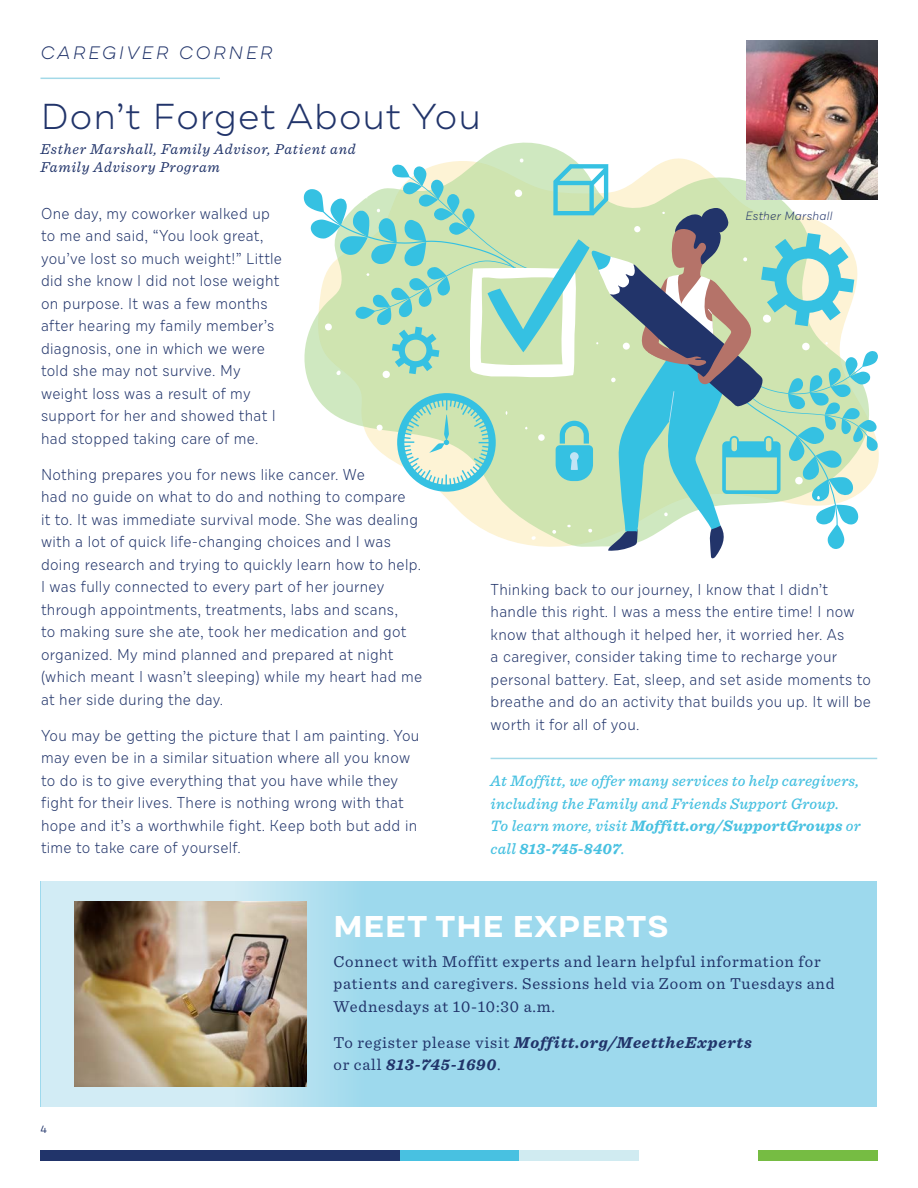
<style>
.page{position:relative;width:918px;height:1188px;background:#fff}
.page>*{position:absolute;margin:0;border:0;box-sizing:border-box;transform-origin:0 0}
.t1{font:300 36px "Draft A";letter-spacing:.02em;color:#21346a}
.t2{font:700 30px "Draft A";letter-spacing:.03em;color:#fff}
.t3{font:italic 300 18px "Draft A";letter-spacing:.13em;color:#21346a}
.t4{font:16.5px/22.5px "Sentinel";letter-spacing:.05em;color:#21346a}
.t5{font:italic 700 16.5px/22.5px "Sentinel";letter-spacing:.05em;color:#21346a}
.t6{font:300 15.75px/22.5px "Draft D";letter-spacing:.02em;color:#21346a}
.t7{font:italic 500 15.75px/22.5px "Sentinel";letter-spacing:.02em;color:#48c1e1}
.t8{font:italic 15px/18px "Sentinel";letter-spacing:.05em;color:#21346a}
.t9{font:italic 300 12px "Draft C";letter-spacing:.02em;color:#21346a}
.t10{font:10.5px "Draft A";color:#21346a}
.s1{font-weight:700}
.s2{font-weight:400;font-style:normal}
</style>
<div class="page">
<svg style="left:481px;top:143px;width:202px;height:16px"></svg>
<svg style="left:304px;top:159px;width:574px;height:400px"></svg>
<div style="left:758px;top:1150px;width:120px;height:11px;background:#76bc43"></div>
<div style="left:519px;top:1150px;width:120px;height:11px;background:#d0ebf1"></div>
<div style="left:399px;top:1150px;width:120px;height:11px;background:#48c1e1"></div>
<div style="left:40px;top:1150px;width:360px;height:11px;background:#21346a"></div>
<hr style="left:40px;top:78px;width:180px;height:1px;background:#a3d9e8">
<img style="left:746px;top:40px;width:131px;height:160px">
<div style="left:41px;top:881px;width:836px;height:225px;background:#9dd9ed"></div>
<svg style="left:41px;top:881px;width:297px;height:225px;background:#c4e4ef"></svg>
<img style="left:74px;top:902px;width:232px;height:184px">
<hr style="left:491px;top:758px;width:386px;height:1px;background:#a3d9e8">
<p class="t3" style="left:40px;top:42px;width:234px">CAREGIVER CORNER</p>
<h1 class="t1" style="left:40px;top:94px;width:442px">Don’t Forget About You</h1>
<p class="t8" style="left:40px;top:139px;width:317px">Esther Marshall, Family Advisor, Patient and<br>Family Advisory Program</p>
<p class="t6" style="left:41px;top:203px;width:243px">One day, my coworker walked up to me and said, “You look great, you’ve lost so much weight!” Little did she know I did not lose weight on purpose. It was a few months after hearing my family member’s diagnosis, one in which we were told she may not survive. My weight loss was a result of my support for her and showed that I had stopped taking care of me.</p>
<p class="t6" style="left:41px;top:465px;width:383px">Nothing prepares you for news like cancer. We<br>had no guide on what to do and nothing to compare<br>it to. It was immediate survival mode. She was dealing with a lot of quick life-changing choices and I was doing research and trying to quickly learn how to help.<br>I was fully connected to every part of her journey through appointments, treatments, labs and scans,<br>to making sure she ate, took her medication and got organized. My mind planned and prepared at night (which meant I wasn’t sleeping) while my heart had me at her side during the day.</p>
<p class="t6" style="left:41px;top:726px;width:380px">You may be getting the picture that I am painting. You may even be in a similar situation where all you know to do is to give everything that you have while they fight for their lives. There is nothing wrong with that hope and it’s a worthwhile fight. Keep both but add in time to take care of yourself.</p>
<p class="t9" style="left:745px;top:208px;width:89px">Esther Marshall</p>
<p class="t6" style="left:491px;top:580px;width:382px">Thinking back to our journey, I know that I didn’t handle this right. I was a mess the entire time! I now know that although it helped her, it worried her. As<br>a caregiver, consider taking time to recharge your personal battery. Eat, sleep, and set aside moments to breathe and do an activity that builds you up. It will be worth it for all of you.</p>
<p class="t7" style="left:491px;top:769px;width:372px">At Moffitt, we offer many services to help caregivers, including the Family and Friends Support Group.<br>To learn more, visit <span class="s1">Moffitt.org/SupportGroups</span> or call <span class="s1">813-745-8407</span>.</p>
<p class="t10" style="left:40px;top:1123px;width:8px">4</p>
<h2 class="t2" style="left:333px;top:909px;width:337px">MEET THE EXPERTS</h2>
<p class="t4" style="left:333px;top:949px;width:503px">Connect with Moffitt experts and learn helpful information for patients and caregivers. Sessions held via Zoom on Tuesdays and<br>Wednesdays at 10-10:30 a.m.</p>
<p class="t5" style="left:333px;top:1030px;width:420px"><span class="s2">To register please visit</span> Moffitt.org/MeettheExperts <span class="s2">or call</span> 813-745-1690<span class="s2">.</span></p>
</div>
